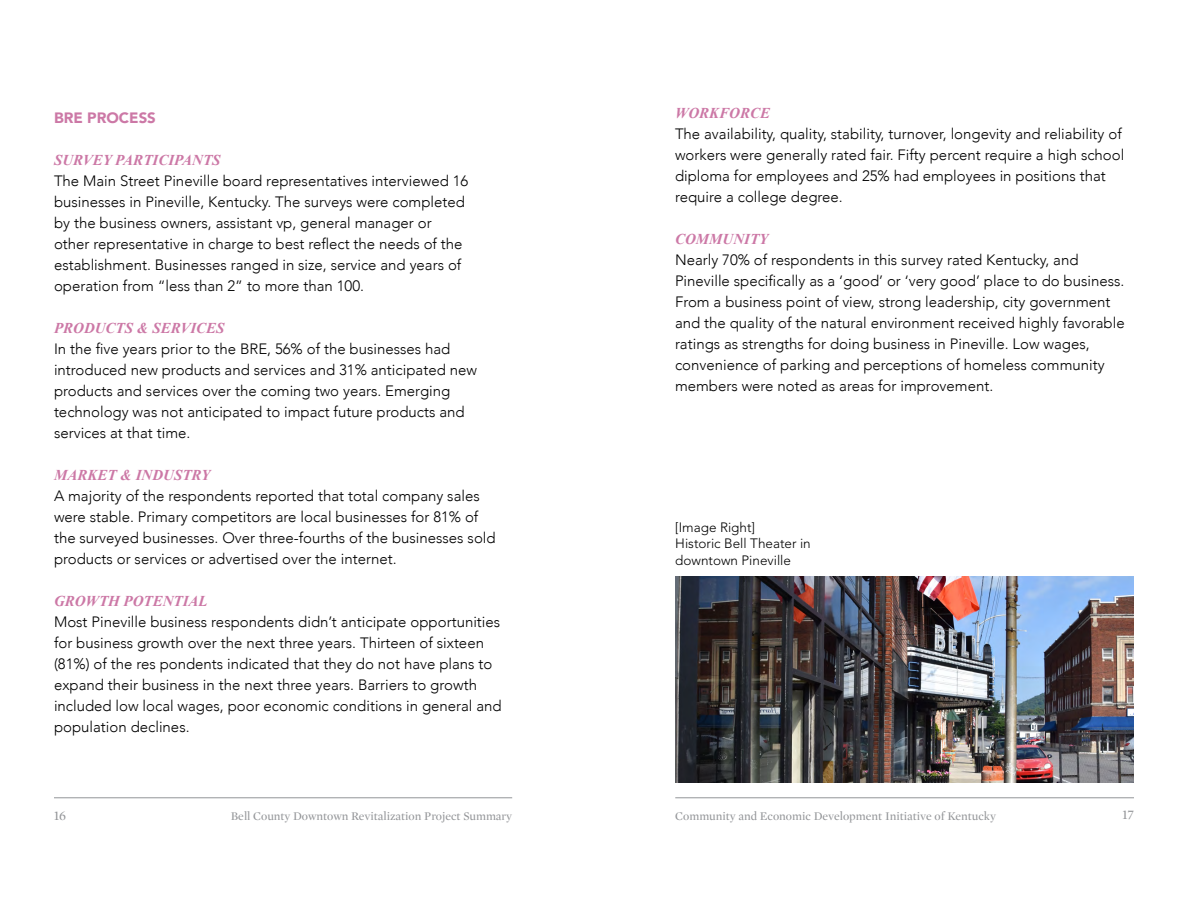
<style>
.page{position:relative;width:1188px;height:918px;background:#fff}
.page>*{position:absolute;margin:0;border:0;box-sizing:border-box;transform-origin:0 0}
.t1{font:300 15px/21px "Avenir";color:#000}
.t2{font:italic 700 15px "Times New Roman";color:#cc78a6}
.t3{font:900 15px "Avenir";color:#cc78a6}
.t4{font:300 13.5px/16.2px "Avenir LT Std";color:#000}
.t5{font:13.5px "Mercury Display";color:#939598}
.t6{font:12px "Mercury Display";color:#939598}
</style>
<div class="page">
<hr style="left:54px;top:797px;width:458px;height:1px;background:#939598">
<hr style="left:675px;top:797px;width:459px;height:1px;background:#939598">
<img style="left:675px;top:576px;width:459px;height:207px">
<p class="t3" style="left:54px;top:105px;width:103px">BRE PROCESS</p>
<p class="t2" style="left:54px;top:150px;width:168px">SURVEY PARTICIPANTS</p>
<p class="t1" style="left:54px;top:170px;width:416px">The Main Street Pineville board representatives interviewed 16 businesses in Pineville, Kentucky. The surveys were completed by the business owners, assistant vp, general manager or other representative in charge to best reflect the needs of the establishment. Businesses ranged in size, service and years of operation from “less than 2” to more than 100.</p>
<p class="t2" style="left:54px;top:318px;width:172px">PRODUCTS &amp; SERVICES</p>
<p class="t1" style="left:54px;top:338px;width:424px">In the five years prior to the BRE, 56% of the businesses had introduced new products and services and 31% anticipated new products and services over the coming two years. Emerging technology was not anticipated to impact future products and services at that time.</p>
<p class="t2" style="left:54px;top:465px;width:158px">MARKET &amp; INDUSTRY</p>
<p class="t1" style="left:54px;top:485px;width:443px">A majority of the respondents reported that total company sales were stable. Primary competitors are local businesses for 81% of the surveyed businesses. Over three-fourths of the businesses sold products or services or advertised over the internet.</p>
<p class="t2" style="left:54px;top:591px;width:155px">GROWTH POTENTIAL</p>
<p class="t1" style="left:54px;top:611px;width:449px">Most Pineville business respondents didn’t anticipate opportunities for business growth over the next three years. Thirteen of sixteen (81%) of the res pondents indicated that they do not have plans to expand their business in the next three years. Barriers to growth included low local wages, poor economic conditions in general and population declines.</p>
<p class="t2" style="left:675px;top:103px;width:97px">WORKFORCE</p>
<p class="t1" style="left:675px;top:124px;width:451px">The availability, quality, stability, turnover, longevity and reliability of workers were generally rated fair. Fifty percent require a high school diploma for employees and 25% had employees in positions that require a college degree.</p>
<p class="t2" style="left:675px;top:229px;width:95px">COMMUNITY</p>
<p class="t1" style="left:675px;top:250px;width:451px">Nearly 70% of respondents in this survey rated Kentucky, and Pineville specifically as a ‘good’ or ‘very good’ place to do business.<br>From a business point of view, strong leadership, city government and the quality of the natural environment received highly favorable ratings as strengths for doing business in Pineville. Low wages, convenience of parking and perceptions of homeless community members were noted as areas for improvement.</p>
<p class="t4" style="left:675px;top:520px;width:137px">[Image Right]<br>Historic Bell Theater in downtown Pineville</p>
<p class="t5" style="left:54px;top:806px;width:14px">16</p>
<p class="t6" style="left:231px;top:807px;width:283px">Bell County Downtown Revitalization Project Summary</p>
<p class="t6" style="left:675px;top:807px;width:322px">Community and Economic Development Initiative of Kentucky</p>
<p class="t5" style="left:1122px;top:805px;width:13px">17</p>
</div>
